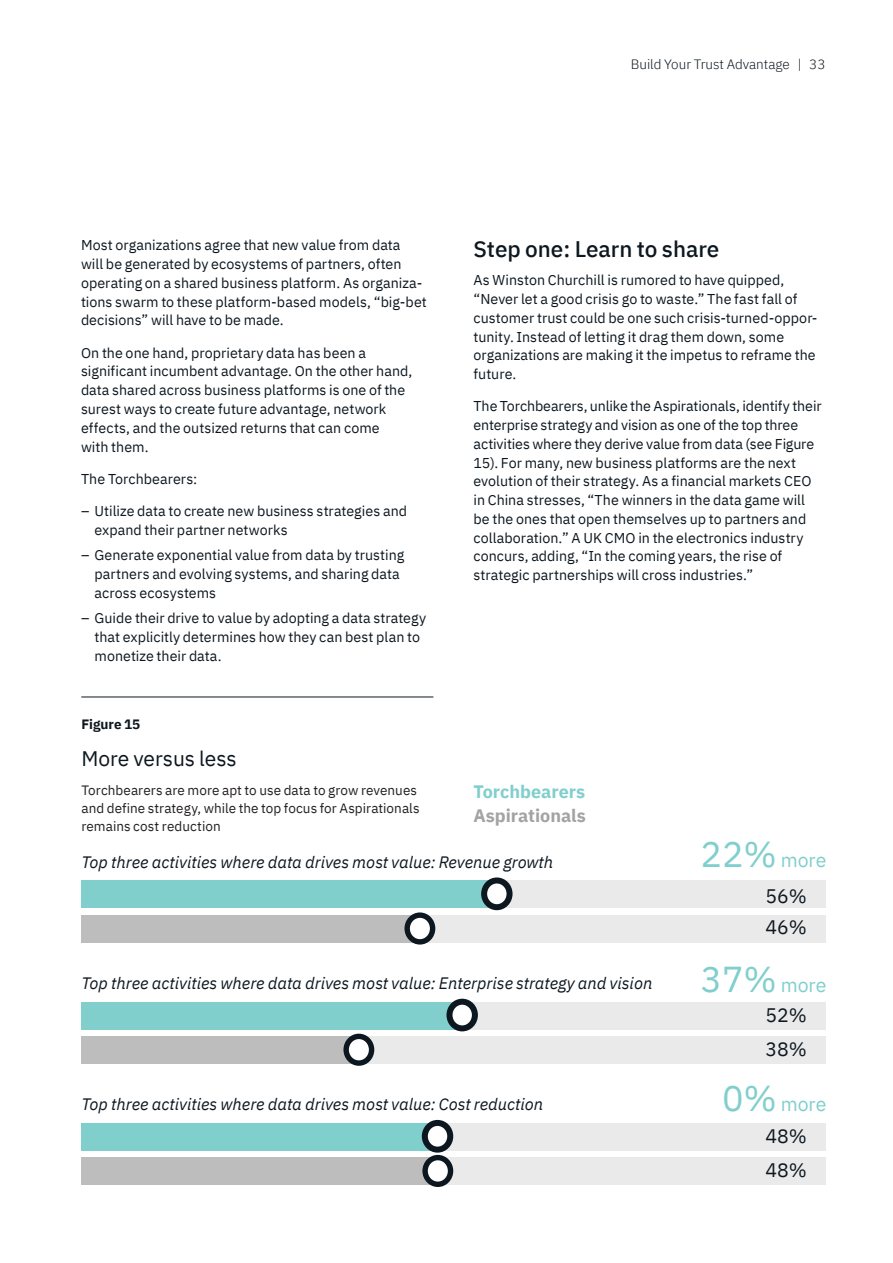
<style>
.page{position:relative;width:893px;height:1263px;background:#fff}
.page>*{position:absolute;margin:0;border:0;box-sizing:border-box;transform-origin:0 0}
.t1{font:500 22.5px "IBM Plex Sans";color:#0d171f}
.t2{font:21px "IBM Plex Sans";color:#0d171f}
.t3{font:19.5px "IBM Plex Sans";color:#81cfcd}
.t4{font:19.5px/33.3px "IBM Plex Sans";color:#0d171f}
.t5{font:700 18px "IBM Plex Sans";color:#a2a3a3}
.t6{font:700 18px "IBM Plex Sans";color:#81cfcd}
.t7{font:italic 16.5px "IBM Plex Sans";color:#0d171f}
.t8{font:14.25px/18.8px "IBM Plex Sans";color:#0d171f}
.t9{font:13.5px/18px "IBM Plex Sans";letter-spacing:.005em;color:#231f20}
.t10{font:300 13.5px "IBM Plex Sans";color:#0d171f}
.t11{font:700 13.5px "IBM Plex Sans";color:#0d171f}
.s1{font-size:36px}
</style>
<div class="page">
<hr style="left:81px;top:697px;width:352px;height:1px;background:#0d171f">
<div style="left:81px;top:881px;width:744px;height:27px;background:#eaeaea"></div>
<div style="left:81px;top:881px;width:416px;height:27px;background:#81cfcd"></div>
<div style="left:81px;top:915px;width:744px;height:27px;background:#eaeaea"></div>
<div style="left:81px;top:915px;width:339px;height:27px;background:#bebdbd"></div>
<svg style="left:407px;top:915px;width:26px;height:27px"></svg>
<div style="left:404px;top:912px;width:31px;height:32px;border:5px solid #0d171f;border-radius:50%"></div>
<svg style="left:484px;top:880px;width:26px;height:27px"></svg>
<div style="left:481px;top:877px;width:32px;height:33px;border:6px solid #0d171f;border-radius:50%"></div>
<div style="left:81px;top:1002px;width:744px;height:27px;background:#eaeaea"></div>
<div style="left:81px;top:1002px;width:381px;height:27px;background:#81cfcd"></div>
<div style="left:81px;top:1036px;width:744px;height:27px;background:#eaeaea"></div>
<div style="left:81px;top:1036px;width:278px;height:27px;background:#bebdbd"></div>
<svg style="left:346px;top:1036px;width:26px;height:27px"></svg>
<div style="left:343px;top:1034px;width:31px;height:32px;border:5px solid #0d171f;border-radius:50%"></div>
<svg style="left:449px;top:1002px;width:26px;height:26px"></svg>
<div style="left:446px;top:999px;width:32px;height:32px;border:6px solid #0d171f;border-radius:50%"></div>
<div style="left:81px;top:1123px;width:744px;height:27px;background:#eaeaea"></div>
<div style="left:81px;top:1123px;width:356px;height:27px;background:#81cfcd"></div>
<div style="left:81px;top:1157px;width:744px;height:28px;background:#eaeaea"></div>
<div style="left:81px;top:1157px;width:354px;height:28px;background:#bebdbd"></div>
<svg style="left:425px;top:1157px;width:26px;height:27px"></svg>
<div style="left:422px;top:1155px;width:31px;height:32px;border:5px solid #0d171f;border-radius:50%"></div>
<div style="left:425px;top:1123px;width:25px;height:26px;background:#fff;border-radius:50%"></div>
<div style="left:422px;top:1120px;width:31px;height:32px;border:6px solid #0d171f;border-radius:50%"></div>
<p class="t10" style="left:631px;top:54px;width:196px">Build Your Trust Advantage | 33</p>
<p class="t8" style="left:81px;top:235px;width:347px">Most organizations agree that new value from data<br>will be generated by ecosystems of partners, often operating on a shared business platform. As organiza&shy;tions swarm to these platform-based models, “big-bet decisions” will have to be made.</p>
<p class="t8" style="left:81px;top:342px;width:333px">On the one hand, proprietary data has been a significant incumbent advantage. On the other hand, data shared across business platforms is one of the surest ways to create future advantage, network effects, and the outsized returns that can come<br>with them.</p>
<p class="t8" style="left:81px;top:468px;width:118px">The Torchbearers:</p>
<p class="t8" style="left:94px;top:500px;width:314px;text-indent:-13px">– Utilize data to create new business strategies and expand their partner networks</p>
<p class="t8" style="left:94px;top:545px;width:311px;text-indent:-13px">– Generate exponential value from data by trusting partners and evolving systems, and sharing data across ecosystems</p>
<p class="t8" style="left:94px;top:608px;width:333px;text-indent:-13px">– Guide their drive to value by adopting a data strategy that explicitly determines how they can best plan to monetize their data.</p>
<p class="t11" style="left:81px;top:713px;width:60px">Figure 15</p>
<h2 class="t2" style="left:81px;top:742px;width:157px">More versus less</h2>
<h1 class="t1" style="left:473px;top:231px;width:247px">Step one: Learn to share</h1>
<p class="t8" style="left:473px;top:270px;width:345px">As Winston Churchill is rumored to have quipped, “Never let a good crisis go to waste.” The fast fall of customer trust could be one such crisis-turned-oppor&shy;tunity. Instead of letting it drag them down, some organizations are making it the impetus to reframe the future.</p>
<p class="t8" style="left:473px;top:396px;width:350px">The Torchbearers, unlike the Aspirationals, identify their enterprise strategy and vision as one of the top three activities where they derive value from data (see Figure 15). For many, new business platforms are the next evolution of their strategy. As a financial markets CEO in China stresses, “The winners in the data game will be the ones that open themselves up to partners and collaboration.” A UK CMO in the electronics industry concurs, adding, “In the coming years, the rise of strategic partnerships will cross industries.”</p>
<p class="t9" style="left:81px;top:780px;width:340px">Torchbearers are more apt to use data to grow revenues and define strategy, while the top focus for Aspirationals remains cost reduction</p>
<p class="t6" style="left:473px;top:777px;width:113px">Torchbearers</p>
<p class="t5" style="left:473px;top:801px;width:114px">Aspirationals</p>
<p class="t7" style="left:81px;top:849px;width:473px">Top three activities where data drives most value: Revenue growth</p>
<p class="t7" style="left:81px;top:970px;width:572px">Top three activities where data drives most value: Enterprise strategy and vision</p>
<p class="t7" style="left:81px;top:1092px;width:463px">Top three activities where data drives most value: Cost reduction</p>
<h3 class="t3" style="left:700px;top:846px;width:128px"><span class="s1">22%</span> more</h3>
<h3 class="t4" style="left:765px;top:878px;width:43px;line-height:31.8px">56%<br>46%</h3>
<h3 class="t3" style="left:700px;top:970px;width:128px"><span class="s1">37%</span> more</h3>
<h3 class="t4" style="left:765px;top:997px;width:43px">52%<br>38%</h3>
<h3 class="t3" style="left:722px;top:1089px;width:106px"><span class="s1">0%</span> more</h3>
<h3 class="t4" style="left:765px;top:1118px;width:43px">48%<br>48%</h3>
</div>
